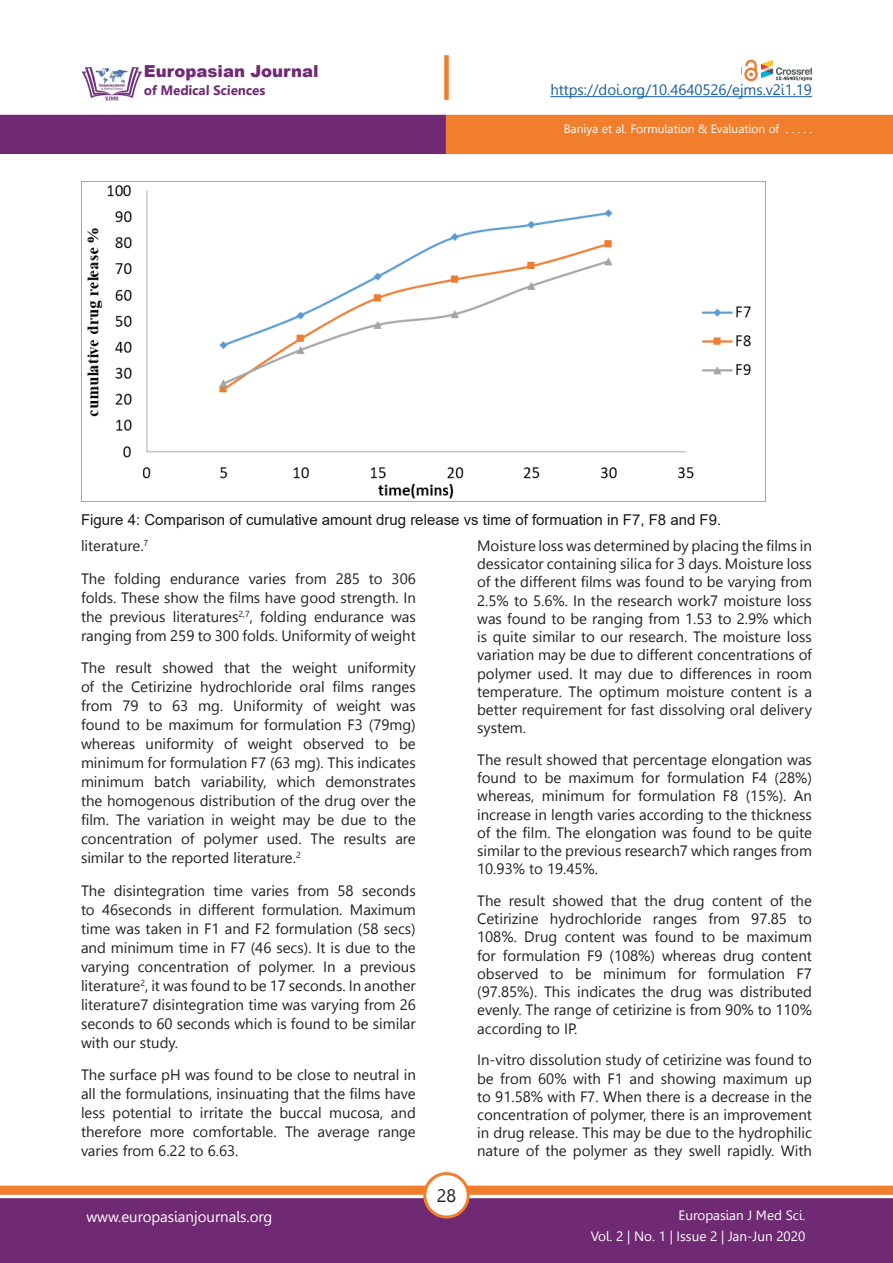
<style>
.page{position:relative;width:893px;height:1263px;background:#fff}
.page>*{position:absolute;margin:0;border:0;box-sizing:border-box;transform-origin:0 0}
.t1{font:18px "Leelawadee";color:#231f20}
.t2{font:900 16.5px "Arial";color:#702a73}
.Body_text{font:15px/18.1px "Leelawadee UI";color:#231f20;text-align:justify}
.t3{font:15px "Arial";color:#181717}
.t4{font:15px "Leelawadee";letter-spacing:-.005em;color:#175d9e}
.t5{font:15px "Leelawadee";color:#fff}
.t6{font:13.5px/21px "Leelawadee";color:#fff;text-align:right}
.t7{font:700 13.5px "Leelawadee UI";color:#702a73}
.t8{font:12px "Leelawadee";color:#fff}
</style>
<div class="page">
<div style="left:0;top:1198px;width:893px;height:65px;background:#702a73;border:2px solid #702a73"></div>
<div style="left:0;top:115px;width:446px;height:39px;background:#702a73"></div>
<div style="left:446px;top:115px;width:447px;height:39px;background:#f07e2c"></div>
<img style="left:744px;top:60px;width:68px;height:21px">
<div style="left:0;top:1185px;width:893px;height:10px;background:#f07e2c;border:1px solid #f07e2c"></div>
<div style="left:425px;top:1173px;width:43px;height:44px;background:#fff;border-radius:50%"></div>
<div style="left:423px;top:1172px;width:47px;height:46px;border:3px solid #f07e2c;border-radius:50%"></div>
<img style="left:81px;top:67px;width:61px;height:33px">
<div style="left:444px;top:55px;width:5px;height:45px;background:#f07e2c"></div>
<hr style="left:550px;top:96px;width:262px;height:1px;background:#175d9e">
<img style="left:81px;top:181px;width:684px;height:320px">
<p class="t2" style="left:144px;top:59px;width:176px">Europasian Journal</p>
<p class="t7" style="left:144px;top:80px;width:123px">of Medical Sciences</p>
<p class="t4" style="left:550px;top:81px;width:263px">https://doi.org/10.4640526/ejms.v2i1.19</p>
<p class="t8" style="left:564px;top:122px;width:250px">Baniya et al. Formulation &amp; Evaluation of . . . . .</p>
<p class="t3" style="left:81px;top:509px;width:642px">Figure 4: Comparison of cumulative amount drug release vs time of formuation in F7, F8 and F9.</p>
<p class="Body_text" style="left:81px;top:536px;width:69px">literature.<sup>7</sup></p>
<p class="Body_text" style="left:81px;top:568px;width:336px;line-height:19px">The folding endurance varies from 285 to 306 folds. These show the films have good strength. In the previous literatures<sup>2,7</sup>, folding endurance was ranging from 259 to 300 folds. Uniformity of weight</p>
<p class="Body_text" style="left:81px;top:657px;width:336px;line-height:19px">The result showed that the weight uniformity of the Cetirizine hydrochloride oral films ranges from 79 to 63 mg. Uniformity of weight was found to be maximum for formulation F3 (79mg) whereas uniformity of weight observed to be minimum for formulation F7 (63 mg). This indicates minimum batch variability, which demonstrates the homogenous distribution of the drug over the film. The variation in weight may be due to the concentration of polymer used. The results are similar to the reported literature.<sup>2</sup></p>
<p class="Body_text" style="left:81px;top:880px;width:336px;line-height:19px">The disintegration time varies from 58 seconds to 46seconds in different formulation. Maximum time was taken in F1 and F2 formulation (58 secs) and minimum time in F7 (46 secs). It is due to the varying concentration of polymer. In a previous literature<sup>2</sup>, it was found to be 17 seconds. In another literature7 disintegration time was varying from 26 seconds to 60 seconds which is found to be similar with our study.</p>
<p class="Body_text" style="left:81px;top:1065px;width:336px;line-height:19px">The surface pH was found to be close to neutral in all the formulations, insinuating that the films have less potential to irritate the buccal mucosa, and therefore more comfortable. The average range varies from 6.22 to 6.63.</p>
<p class="t1" style="left:437px;top:1185px;width:21px">28</p>
<p class="Body_text" style="left:477px;top:536px;width:336px">Moisture loss was determined by placing the films in dessicator containing silica for 3 days. Moisture loss of the different films was found to be varying from 2.5% to 5.6%. In the research work7 moisture loss was found to be ranging from 1.53 to 2.9% which is quite similar to our research. The moisture loss variation may be due to different concentrations of polymer used. It may due to differences in room temperature. The optimum moisture content is a better requirement for fast dissolving oral delivery system.</p>
<p class="Body_text" style="left:477px;top:750px;width:336px">The result showed that percentage elongation was found to be maximum for formulation F4 (28%) whereas, minimum for formulation F8 (15%). An increase in length varies according to the thickness of the film. The elongation was found to be quite similar to the previous research7 which ranges from 10.93% to 19.45%.</p>
<p class="Body_text" style="left:477px;top:891px;width:336px">The result showed that the drug content of the Cetirizine hydrochloride ranges from 97.85 to 108%. Drug content was found to be maximum for formulation F9 (108%) whereas drug content observed to be minimum for formulation F7 (97.85%). This indicates the drug was distributed evenly. The range of cetirizine is from 90% to 110% according to IP.</p>
<p class="Body_text" style="left:477px;top:1050px;width:336px">In-vitro dissolution study of cetirizine was found to be from 60% with F1 and showing maximum up to 91.58% with F7. When there is a decrease in the concentration of polymer, there is an improvement in drug release. This may be due to the hydrophilic nature of the polymer as they swell rapidly. With</p>
<p class="t5" style="left:86px;top:1208px;width:187px">www.europasianjournals.org</p>
<p class="t6" style="left:591px;top:1205px;width:216px">Europasian J Med Sci.<br>Vol. 2 | No. 1 | Issue 2 | Jan-Jun 2020</p>
</div>
